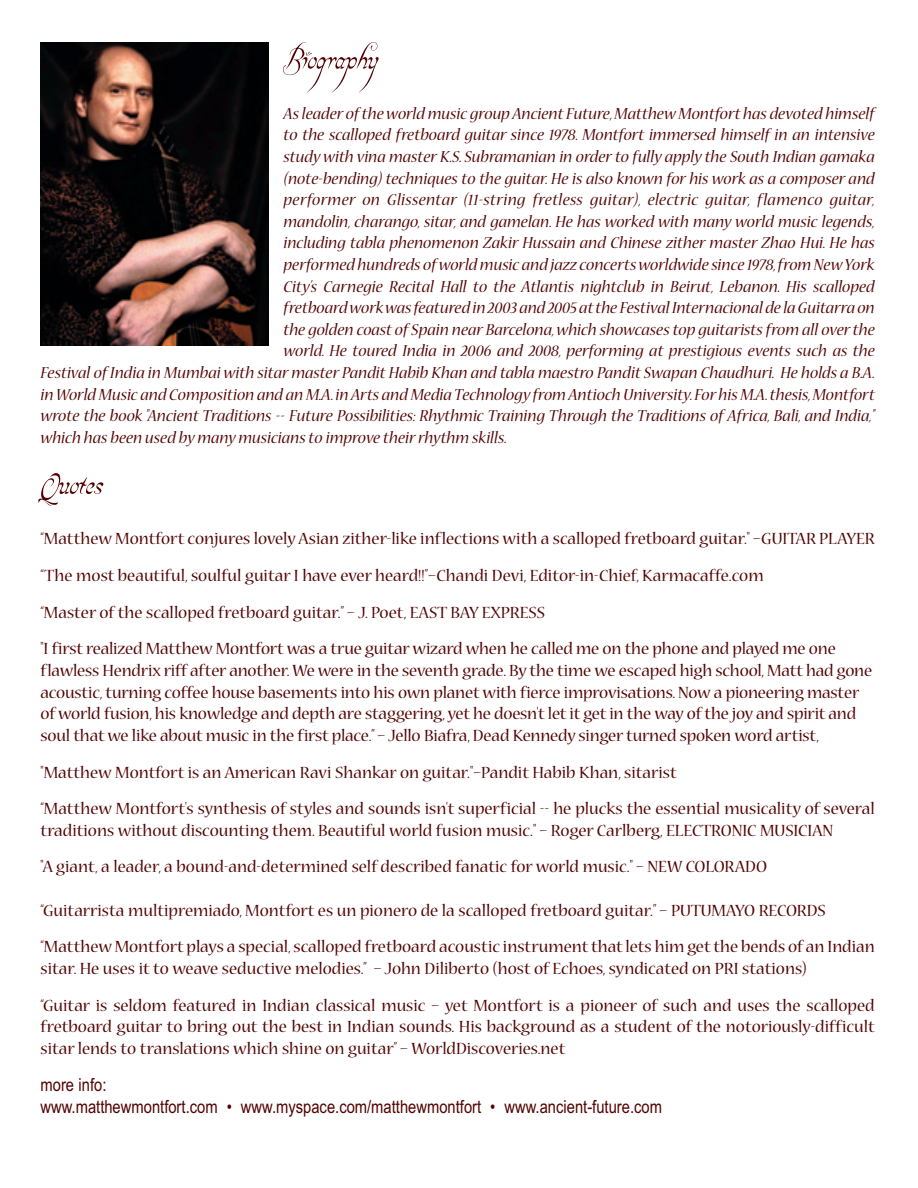
<style>
.page{position:relative;width:918px;height:1188px;background:#fff}
.page>*{position:absolute;margin:0;border:0;box-sizing:border-box;transform-origin:0 0}
.t1{font:54px "Elfin";color:#520100}
.t2{font:18px/36.8px "Nueva";color:#520100}
.t3{font:italic 18px "Nueva";color:#520100}
.t4{font:18px/21.6px "Arial Narrow";color:#520100}
.t5{font:italic 18px "Nueva";letter-spacing:.02em;color:#520100}
</style>
<div class="page">
<img style="left:40px;top:42px;width:228px;height:304px">
<h1 class="t1" style="left:284px;top:18px;width:97px">Biography</h1>
<p class="t3" style="left:284px;top:107px;width:593px">As leader of the world music group Ancient Future, Matthew Montfort has devoted himself</p>
<p class="t3" style="left:284px;top:129px;width:593px">to the scalloped fretboard guitar since 1978. Montfort immersed himself in an intensive</p>
<p class="t3" style="left:284px;top:150px;width:593px">study with vina master K.S. Subramanian in order to fully apply the South Indian gamaka</p>
<p class="t3" style="left:284px;top:172px;width:593px">(note-bending) techniques to the guitar. He is also known for his work as a composer and</p>
<p class="t5" style="left:284px;top:193px;width:593px">performer on Glissentar (11-string fretless guitar), electric guitar, flamenco guitar,</p>
<p class="t3" style="left:284px;top:215px;width:593px">mandolin, charango, sitar, and gamelan. He has worked with many world music legends,</p>
<p class="t3" style="left:284px;top:237px;width:593px">including tabla phenomenon Zakir Hussain and Chinese zither master Zhao Hui. He has</p>
<p class="t3" style="left:284px;top:258px;width:593px">performed hundreds ofworld music and jazz concerts worldwide since 1978,from NewYork</p>
<p class="t3" style="left:284px;top:280px;width:593px">City’s Carnegie Recital Hall to the Atlantis nightclub in Beirut, Lebanon. His scalloped</p>
<p class="t3" style="left:284px;top:301px;width:593px">fretboard workwas featured in 2003 and 2005 atthe Festival Internacional de la Guitarra on</p>
<p class="t3" style="left:284px;top:323px;width:593px">the golden coast of Spain near Barcelona, which showcases top guitarists from all over the</p>
<p class="t3" style="left:284px;top:345px;width:593px">world. He toured India in 2006 and 2008, performing at prestigious events such as the</p>
<p class="t3" style="left:40px;top:366px;width:836px">Festival of India in Mumbai with sitar master Pandit Habib Khan and tabla maestro Pandit Swapan Chaudhuri. He holds a B.A.</p>
<p class="t3" style="left:40px;top:388px;width:836px">in World Music and Composition and an M.A. in Arts and Media Technology from Antioch University. For his M.A. thesis, Montfort</p>
<p class="t3" style="left:40px;top:409px;width:836px">wrote the book "Ancient Traditions -- Future Possibilities: Rhythmic Training Through the Traditions of Africa, Bali, and India,"</p>
<p class="t3" style="left:40px;top:431px;width:468px">which has been used by many musicians to improve their rhythm skills.</p>
<h1 class="t1" style="left:40px;top:443px;width:64px">Quotes</h1>
<p class="t2" style="left:40px;top:521px;width:836px">“Matthew Montfort conjures lovely Asian zither-like inflections with a scalloped fretboard guitar." –GUITAR PLAYER “The most beautiful, soulful guitar I have ever heard!!”–Chandi Devi, Editor-in-Chief, Karmacaffe.com<br>“Master of the scalloped fretboard guitar.” – J. Poet, EAST BAY EXPRESS<br>"I first realized Matthew Montfort was a true guitar wizard when he called me on the phone and played me one</p>
<p class="t2" style="left:40px;top:661px;width:833px;line-height:21.6px">flawless Hendrix riff after another. We were in the seventh grade. By the time we escaped high school, Matt had gone acoustic, turning coffee house basements into his own planet with fierce improvisations. Now a pioneering master of world fusion, his knowledge and depth are staggering, yet he doesn't let it get in the way of the joy and spirit and soul that we like about music in the first place.” – Jello Biafra, Dead Kennedy singer turned spoken word artist,</p>
<p class="t2" style="left:40px;top:755px;width:836px">"Matthew Montfort is an American Ravi Shankar on guitar."–Pandit Habib Khan, sitarist<br>“Matthew Montfort's synthesis of styles and sounds isn't superficial -- he plucks the essential musicality of several</p>
<p class="t2" style="left:40px;top:813px;width:794px">traditions without discounting them. Beautiful world fusion music." – Roger Carlberg, ELECTRONIC MUSICIAN "A giant, a leader, a bound-and-determined self described fanatic for world music." – NEW COLORADO</p>
<p class="t2" style="left:40px;top:893px;width:836px">“Guitarrista multipremiado, Montfort es un pionero de la scalloped fretboard guitar.” – PUTUMAYO RECORDS “Matthew Montfort plays a special, scalloped fretboard acoustic instrument that lets him get the bends of an Indian</p>
<p class="t2" style="left:40px;top:951px;width:836px">sitar. He uses it to weave seductive melodies.” – John Diliberto (host of Echoes, syndicated on PRI stations)<br>“Guitar is seldom featured in Indian classical music – yet Montfort is a pioneer of such and uses the scalloped</p>
<p class="t2" style="left:40px;top:1017px;width:836px;line-height:21.6px">fretboard guitar to bring out the best in Indian sounds. His background as a student of the notoriously-difficult sitar lends to translations which shine on guitar” – WorldDiscoveries.net</p>
<p class="t4" style="left:40px;top:1074px;width:623px">more info:<br>www.matthewmontfort.com • www.myspace.com/matthewmontfort • www.ancient-future.com</p>
</div>
